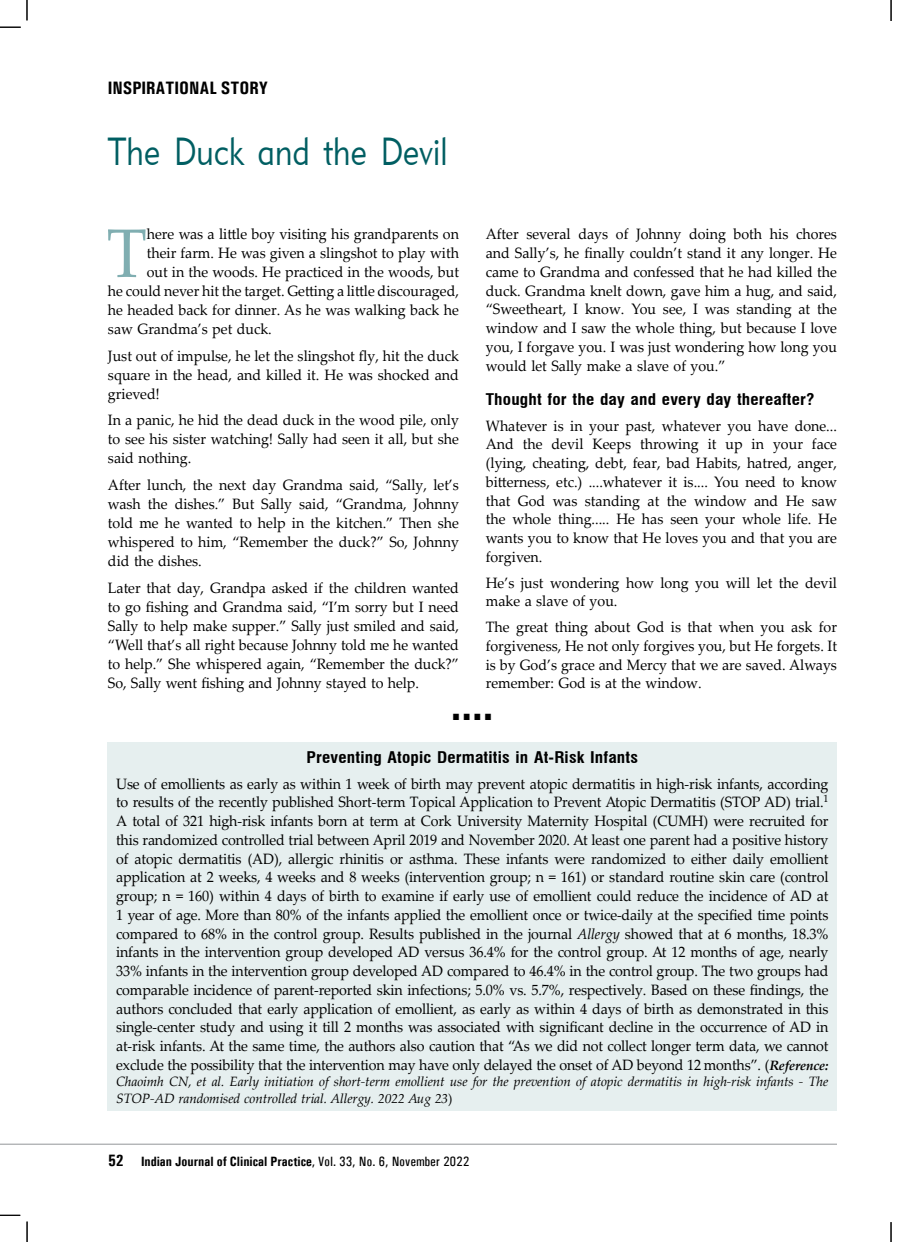
<style>
.page{position:relative;width:918px;height:1242px;background:#fff}
.page>*{position:absolute;margin:0;border:0;box-sizing:border-box;transform-origin:0 0}
.t1{font:68.85px "Palatino Linotype";color:#80aeb1;scale:.95 1}
.t2{font:39px "Geometric 415 BT Lite A";letter-spacing:.01em;color:#005e62;scale:.8 1}
.t3{font:700 18px "Univers Condensed";color:#000}
.t4{font:700 condensed 15.75px "Swiss 721 BT";letter-spacing:.01em;color:#000;scale:1.1 1}
.t5{font:15px/18.8px "Palatino Linotype";color:#000;text-align:justify;scale:.95 1}
.t6{font:italic 13.5px/16.5px "Palatino Linotype";letter-spacing:-.01em;color:#000}
.t7{font:700 13.5px "Univers Condensed";color:#000}
.t8{font:13.5px "Arial";color:#000;scale:.9 1}
.s1{font-style:italic}
.s2{font-weight:700;font-style:italic;font-size:13.5px}
.s3{font-style:normal}
.s4{font-size:16.5px}
.s5{font-weight:400}
</style>
<div class="page">
<hr style="left:0;top:1144px;width:837px;height:1px;background:#939598">
<svg style="left:0;top:27px;width:21px;height:1px"></svg>
<svg style="left:27px;top:0;width:1px;height:20px"></svg>
<svg style="left:27px;top:1222px;width:1px;height:20px"></svg>
<svg style="left:0;top:1215px;width:20px;height:1px"></svg>
<svg style="left:891px;top:0;width:1px;height:21px"></svg>
<svg style="left:891px;top:1222px;width:1px;height:20px"></svg>
<div style="left:108px;top:742px;width:729px;height:369px;background:#e6efef"></div>
<p class="t3" style="left:108px;top:77px;width:162px">INSPIRATIONAL STORY</p>
<h2 class="t2" style="left:108px;top:127px;width:426px">The Duck and the Devil</h2>
<h1 class="t1" style="left:107px;top:205px;width:44px">T</h1>
<p class="t5" style="left:147px;top:224px;width:330px">here was a little boy visiting his grandparents on</p>
<p class="t5" style="left:147px;top:243px;width:330px">their farm. He was given a slingshot to play with</p>
<p class="t5" style="left:147px;top:262px;width:330px">out in the woods. He practiced in the woods, but</p>
<p class="t5" style="left:108px;top:281px;width:371px">he could never hit the target. Getting a little discouraged,</p>
<p class="t5" style="left:108px;top:300px;width:371px">he headed back for dinner. As he was walking back he</p>
<p class="t5" style="left:108px;top:319px;width:174px">saw Grandma’s pet duck.</p>
<p class="t5" style="left:108px;top:345px;width:371px;line-height:19.2px">Just out of impulse, he let the slingshot fly, hit the duck square in the head, and killed it. He was shocked and grieved!</p>
<p class="t5" style="left:108px;top:410px;width:371px;line-height:19.2px">In a panic, he hid the dead duck in the wood pile, only to see his sister watching! Sally had seen it all, but she said nothing.</p>
<p class="t5" style="left:108px;top:474px;width:371px;line-height:19.2px">After lunch, the next day Grandma said, “Sally, let’s wash the dishes.” But Sally said, “Grandma, Johnny told me he wanted to help in the kitchen.” Then she whispered to him, “Remember the duck?” So, Johnny did the dishes.</p>
<p class="t5" style="left:108px;top:577px;width:371px;line-height:19.2px">Later that day, Grandpa asked if the children wanted to go fishing and Grandma said, “I’m sorry but I need Sally to help make supper.” Sally just smiled and said, “Well that’s all right because Johnny told me he wanted to help.” She whispered again, “Remember the duck?” So, Sally went fishing and Johnny stayed to help.</p>
<p class="t5" style="left:486px;top:224px;width:371px">After several days of Johnny doing both his chores and Sally’s, he finally couldn’t stand it any longer. He came to Grandma and confessed that he had killed the duck. Grandma knelt down, gave him a hug, and said, “Sweetheart, I know. You see, I was standing at the window and I saw the whole thing, but because I love you, I forgave you. I was just wondering how long you would let Sally make a slave of you.”</p>
<p class="t4" style="left:486px;top:390px;width:301px">Thought for the day and every day thereafter?</p>
<p class="t5" style="left:486px;top:416px;width:371px">Whatever is in your past, whatever you have done...<br>And the devil Keeps throwing it up in your face (lying, cheating, debt, fear, bad Habits, hatred, anger, bitterness, etc.) ....whatever it is.... You need to know that God was standing at the window and He saw the whole thing..... He has seen your whole life. He wants you to know that He loves you and that you are forgiven.</p>
<p class="t5" style="left:486px;top:573px;width:371px">He’s just wondering how long you will let the devil make a slave of you.</p>
<p class="t5" style="left:486px;top:617px;width:371px">The great thing about God is that when you ask for forgiveness, He not only forgives you, but He forgets. It is by God’s grace and Mercy that we are saved. Always remember: God is at the window.</p>
<p class="t8" style="left:452px;top:706px;width:45px">■ ■ ■ ■</p>
<p class="t4" style="left:307px;top:748px;width:303px">Preventing Atopic Dermatitis in At-Risk Infants</p>
<p class="t5" style="left:116px;top:774px;width:751px">Use of emollients as early as within 1 week of birth may prevent atopic dermatitis in high-risk infants, according to results of the recently published Short-term Topical Application to Prevent Atopic Dermatitis (STOP AD) trial.<sup>1<br></sup>A total of 321 high-risk infants born at term at Cork University Maternity Hospital (CUMH) were recruited for this randomized controlled trial between April 2019 and November 2020. At least one parent had a positive history of atopic dermatitis (AD), allergic rhinitis or asthma. These infants were randomized to either daily emollient application at 2 weeks, 4 weeks and 8 weeks (intervention group; n = 161) or standard routine skin care (control group; n = 160) within 4 days of birth to examine if early use of emollient could reduce the incidence of AD at 1 year of age. More than 80% of the infants applied the emollient once or twice-daily at the specified time points compared to 68% in the control group. Results published in the journal <span class="s1">Allergy</span> showed that at 6 months, 18.3% infants in the intervention group developed AD versus 36.4% for the control group. At 12 months of age, nearly 33% infants in the intervention group developed AD compared to 46.4% in the control group. The two groups had comparable incidence of parent-reported skin infections; 5.0% vs. 5.7%, respectively. Based on these findings, the authors concluded that early application of emollient, as early as within 4 days of birth as demonstrated in this single-center study and using it till 2 months was associated with significant decline in the occurrence of AD in at-risk infants. At the same time, the authors also caution that “As we did not collect longer term data, we cannot exclude the possibility that the intervention may have only delayed the onset of AD beyond 12 months”. (<span class="s2">Reference:</span></p>
<p class="t6" style="left:116px;top:1073px;width:714px">Chaoimh CN, et al. Early initiation of short-term emollient use for the prevention of atopic dermatitis in high-risk infants - The<br>STOP-AD randomised controlled trial. Allergy. 2022 Aug 23<span class="s3">)</span></p>
<p class="t7" style="left:108px;top:1153px;width:363px"><span class="s4">52</span> Indian Journal of Clinical Practice<span class="s5">, Vol. 33, No. 6, November 2022</span></p>
</div>
